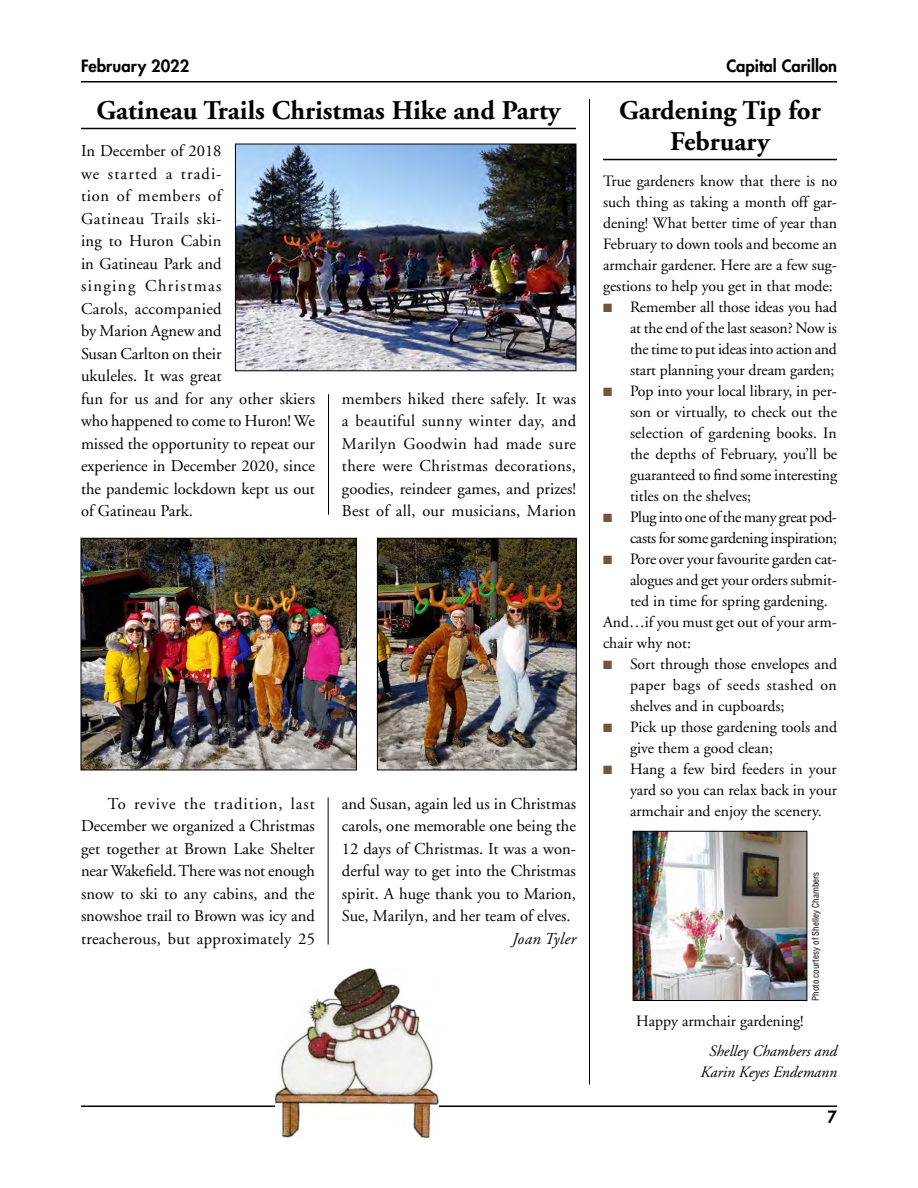
<style>
.page{position:relative;width:918px;height:1188px;background:#fff}
.page>*{position:absolute;margin:0;border:0;box-sizing:border-box;transform-origin:0 0}
.Heading_1{font:700 27px/31px "Adobe Garamond";color:#000;text-align:center}
.Body_text{font:16.5px/22.5px "Adobe Garamond";color:#000;text-align:justify}
.BNI{font:16.5px/22.5px "Adobe Garamond";color:#000}
.t1{font:800 16.5px "Futura";color:#000}
.Body_text-2{font:italic 16.5px "Adobe Garamond";letter-spacing:.02em;color:#000}
.BNI-2{font:15.75px/21px "Adobe Garamond";color:#000;text-align:justify}
.BNI-3{font:15.75px/21px "Adobe Garamond";letter-spacing:-.02em;color:#000;text-align:right}
.BNI-4{font:italic 15.75px/21px "Adobe Garamond";color:#000;text-align:center}
.Photo_Caption{font:condensed 9px "Helvetica";color:#000}
.s1{color:#725640}
</style>
<div class="page">
<hr style="left:81px;top:1106px;width:756px;height:1px;background:#000">
<hr style="left:81px;top:81px;width:756px;height:1px;background:#000">
<hr style="left:603px;top:159px;width:234px;height:1px;background:#000">
<img style="left:635px;top:833px;width:170px;height:166px">
<div style="left:633px;top:831px;width:174px;height:170px;border:1px solid #000"></div>
<hr style="left:81px;top:128px;width:495px;height:1px;background:#000">
<hr style="left:589px;top:99px;width:1px;height:985px;background:#000">
<img style="left:237px;top:146px;width:337px;height:223px">
<div style="left:235px;top:144px;width:341px;height:227px;border:1px solid #000"></div>
<img style="left:83px;top:540px;width:272px;height:228px">
<div style="left:81px;top:538px;width:276px;height:232px;border:1px solid #000"></div>
<img style="left:379px;top:540px;width:196px;height:228px">
<div style="left:377px;top:538px;width:200px;height:232px;border:1px solid #000"></div>
<hr style="left:328px;top:394px;width:1px;height:121px;background:#000">
<hr style="left:328px;top:797px;width:1px;height:148px;background:#000">
<img style="left:275px;top:969px;width:163px;height:168px">
<p class="t1" style="left:81px;top:55px;width:110px">February 2022</p>
<p class="t1" style="left:726px;top:55px;width:112px">Capital Carillon</p>
<p class="Heading_1" style="left:97px;top:95px;width:465px">Gatineau Trails Christmas Hike and Party</p>
<p class="BNI" style="left:81px;top:140px;width:236px">In December of 2018<br>we started a tradi-<br>tion of members of<br>Gatineau Trails ski-<br>ing to Huron Cabin<br>in Gatineau Park and<br>singing Christmas<br>Carols, accompanied<br>by Marion Agnew and<br>Susan Carlton on their<br>ukuleles. It was great<br>fun for us and for any other skiers who happened to come to Huron! We missed the opportunity to repeat our experience in December 2020, since the pandemic lockdown kept us out of Gatineau Park.</p>
<p class="Body_text" style="left:342px;top:388px;width:236px">members hiked there safely. It was a beautiful sunny winter day, and Marilyn Goodwin had made sure there were Christmas decorations, goodies, reindeer games, and prizes!<br>Best of all, our musicians, Marion</p>
<p class="Body_text" style="left:81px;top:793px;width:236px;text-indent:27px">To revive the tradition, last December we organized a Christmas get together at Brown Lake Shelter near Wakefield. There was not enough snow to ski to any cabins, and the snowshoe trail to Brown was icy and treacherous, but approximately 25</p>
<p class="Body_text" style="left:342px;top:793px;width:236px">and Susan, again led us in Christmas carols, one memorable one being the 12 days of Christmas. It was a won&shy;derful way to get into the Christmas spirit. A huge thank you to Marion, Sue, Marilyn, and her team of elves.</p>
<p class="Body_text-2" style="left:512px;top:930px;width:65px">Joan Tyler</p>
<p class="Heading_1" style="left:619px;top:95px;width:203px">Gardening Tip for<br>February</p>
<p class="BNI-2" style="left:603px;top:171px;width:236px">True gardeners know that there is no such thing as taking a month off gar&shy;dening! What better time of year than February to down tools and become an armchair gardener. Here are a few sug&shy;gestions to help you get in that mode:</p>
<p class="BNI-2" style="left:630px;top:297px;width:209px;text-indent:-27px"><span class="s1">■</span> Remember all those ideas you had at the end of the last season? Now is the time to put ideas into action and start planning your dream garden;</p>
<p class="BNI-2" style="left:630px;top:381px;width:209px;text-indent:-27px"><span class="s1">■</span> Pop into your local library, in per&shy;son or virtually, to check out the selection of gardening books. In the depths of February, you’ll be guaranteed to find some interesting titles on the shelves;</p>
<p class="BNI-3" style="left:603px;top:507px;width:236px"><span class="s1">■</span> Plug into one of the many great pod&shy;casts for some gardening inspiration;</p>
<p class="BNI-2" style="left:630px;top:549px;width:209px;text-indent:-27px"><span class="s1">■</span> Pore over your favourite garden cat&shy;alogues and get your orders submit&shy;ted in time for spring gardening.</p>
<p class="BNI-2" style="left:603px;top:612px;width:235px">And…if you must get out of your arm&shy;chair why not:</p>
<p class="BNI-2" style="left:630px;top:654px;width:209px;text-indent:-27px"><span class="s1">■</span> Sort through those envelopes and paper bags of seeds stashed on shelves and in cupboards;</p>
<p class="BNI-2" style="left:630px;top:717px;width:209px;text-indent:-27px"><span class="s1">■</span> Pick up those gardening tools and give them a good clean;</p>
<p class="BNI-2" style="left:630px;top:759px;width:209px;text-indent:-27px"><span class="s1">■</span> Hang a few bird feeders in your yard so you can relax back in your armchair and enjoy the scenery.</p>
<p class="Photo_Caption" style="left:810px;top:1001px;width:130px;rotate:-90deg">Photo courtesy of Shelley Chambers</p>
<p class="BNI-2" style="left:636px;top:1011px;width:169px">Happy armchair gardening!</p>
<p class="BNI-4" style="left:701px;top:1041px;width:138px">Shelley Chambers and<br>Karin Keyes Endemann</p>
<p class="t1" style="left:827px;top:1106px;width:11px">7</p>
</div>
